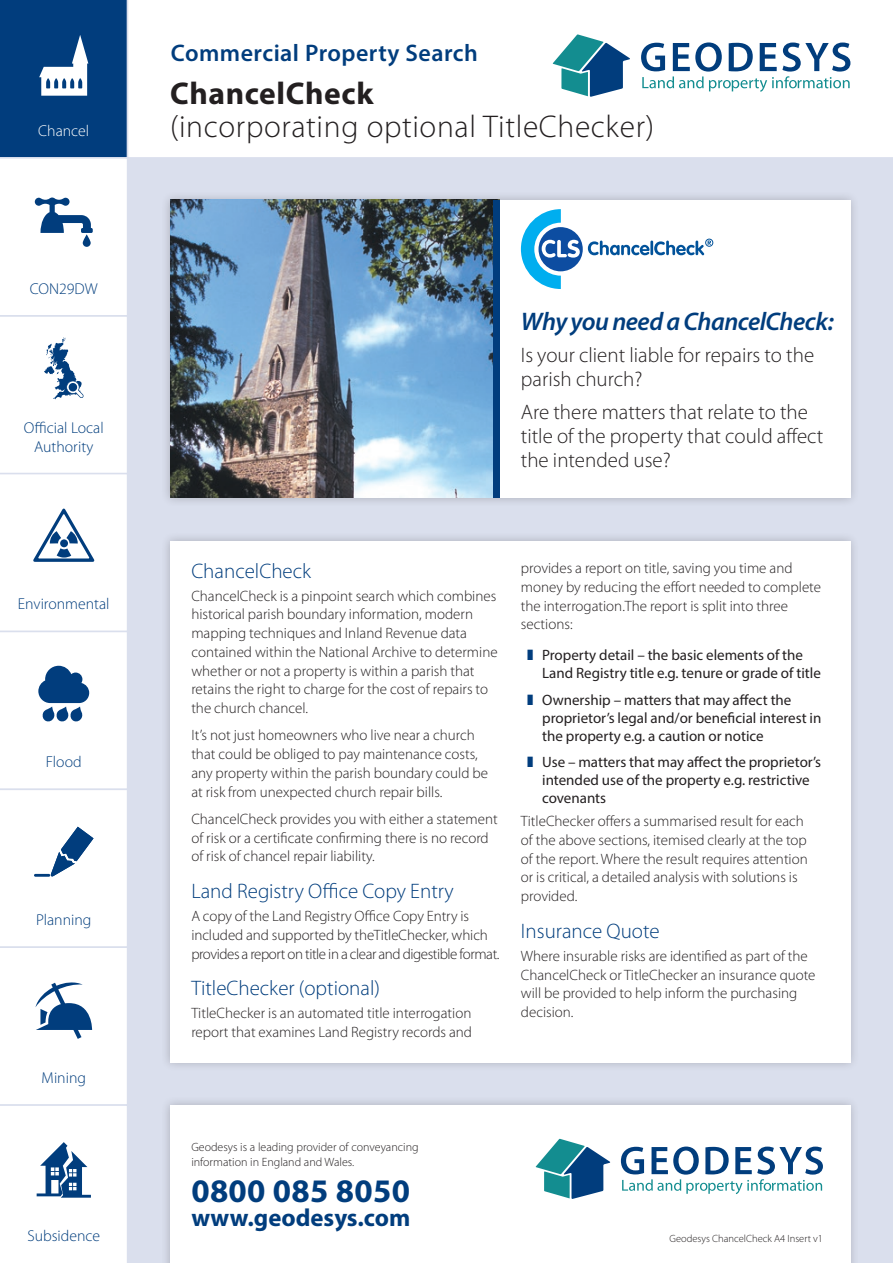
<style>
.page{position:relative;width:893px;height:1263px;background:#dadfed}
.page>*{position:absolute;margin:0;border:0;box-sizing:border-box;transform-origin:0 0}
.t1{font:700 33px "Myriad Pro";letter-spacing:.01em;color:#013d7d}
.t2{font:300 31.5px "Myriad Pro";letter-spacing:.02em;color:#231f20}
.t3{font:700 31.5px "Myriad Pro";letter-spacing:.02em;color:#231f20}
.t4{font:italic 600 25.5px "Myriad Pro";letter-spacing:-.02em;color:#013d7d}
.t5{font:700 24.75px "Myriad Pro";color:#013d7d}
.t6{font:600 24px "Myriad Pro";letter-spacing:.02em;color:#013d7d}
.t7{font:300 21px/24px "Myriad Pro";color:#231f20}
.t8{font:300 21px "Myriad Pro";color:#013d7d}
.t9{font:300 15.75px/18.9px "Myriad Pro";color:#013d7d;text-align:center}
.t10{font:300 15.75px "Myriad Pro";color:#fff}
.t11{font:300 15px/18.8px "Myriad Pro";color:#231f20}
.t12{font:15px/18px "Myriad Pro";color:#231f20}
.t13{font:300 12px/15px "Myriad Pro";color:#231f20}
.t14{font:300 10.5px "Myriad Pro";color:#231f20}
.s1{color:#013d7d}
</style>
<div class="page">
<svg style="left:0;top:0;width:127px;height:1263px;background:#d4dee9"></svg>
<div style="left:128px;top:0;width:765px;height:157px;background:#fff"></div>
<div style="left:161px;top:1095px;width:699px;height:168px;background:#231f20;opacity:.24"></div>
<div style="left:170px;top:1105px;width:680px;height:158px;background:#fff"></div>
<svg style="left:536px;top:1139px;width:74px;height:60px"></svg>
<svg style="left:621px;top:1146px;width:202px;height:48px"></svg>
<svg style="left:553px;top:34px;width:77px;height:63px;background:#67a0b4"></svg>
<svg style="left:641px;top:42px;width:209px;height:50px;background:#b6cbda"></svg>
<div style="left:161px;top:531px;width:699px;height:541px;background:#231f20;opacity:.24"></div>
<div style="left:170px;top:541px;width:680px;height:521px;background:#fff"></div>
<div style="left:161px;top:190px;width:699px;height:317px;background:#231f20;opacity:.24"></div>
<div style="left:170px;top:200px;width:680px;height:297px;background:#fff"></div>
<img style="left:170px;top:200px;width:323px;height:297px">
<div style="left:493px;top:200px;width:7px;height:297px;background:#013d7d"></div>
<svg style="left:588px;top:239px;width:125px;height:16px"></svg>
<svg style="left:538px;top:227px;width:45px;height:44px"></svg>
<svg style="left:521px;top:209px;width:59px;height:80px"></svg>
<p class="t10" style="left:38px;top:121px;width:53px">Chancel</p>
<p class="t9" style="left:30px;top:279px;width:69px">CON29DW</p>
<p class="t9" style="left:24px;top:418px;width:81px">Official Local<br>Authority</p>
<p class="t9" style="left:18px;top:595px;width:93px">Environmental</p>
<p class="t9" style="left:46px;top:752px;width:37px">Flood</p>
<p class="t9" style="left:36px;top:910px;width:57px">Planning</p>
<p class="t9" style="left:42px;top:1068px;width:46px">Mining</p>
<p class="t9" style="left:27px;top:1226px;width:74px">Subsidence</p>
<h3 class="t6" style="left:171px;top:38px;width:309px">Commercial Property Search</h3>
<h2 class="t3" style="left:170px;top:73px;width:205px">ChancelCheck</h2>
<h2 class="t2" style="left:170px;top:108px;width:485px">(incorporating optional TitleChecker)</h2>
<h3 class="t4" style="left:521px;top:305px;width:314px">Why you need a ChancelCheck:</h3>
<h3 class="t7" style="left:521px;top:343px;width:295px">Is your client liable for repairs to the parish church?</h3>
<h3 class="t7" style="left:521px;top:399px;width:304px">Are there matters that relate to the title of the property that could affect the intended use?</h3>
<h3 class="t8" style="left:191px;top:558px;width:121px">ChancelCheck</h3>
<p class="t11" style="left:191px;top:586px;width:308px">ChancelCheck is a pinpoint search which combines historical parish boundary information, modern mapping techniques and Inland Revenue data contained within the National Archive to determine whether or not a property is within a parish that retains the right to charge for the cost of repairs to the church chancel.</p>
<p class="t11" style="left:191px;top:726px;width:298px">It’s not just homeowners who live near a church that could be obliged to pay maintenance costs, any property within the parish boundary could be at risk from unexpected church repair bills.</p>
<p class="t11" style="left:191px;top:809px;width:308px">ChancelCheck provides you with either a statement of risk or a certificate confirming there is no record of risk of chancel repair liability.</p>
<h3 class="t8" style="left:191px;top:878px;width:264px">Land Registry Office Copy Entry</h3>
<p class="t11" style="left:191px;top:907px;width:310px">A copy of the Land Registry Office Copy Entry is included and supported by theTitleChecker, which provides a report on title in a clear and digestible format.</p>
<h3 class="t8" style="left:191px;top:976px;width:190px">TitleChecker (optional)</h3>
<p class="t11" style="left:191px;top:1004px;width:282px">TitleChecker is an automated title interrogation report that examines Land Registry records and</p>
<p class="t11" style="left:521px;top:559px;width:302px">provides a report on title, saving you time and money by reducing the effort needed to complete the interrogation.The report is split into three sections:</p>
<p class="t12" style="left:542px;top:646px;width:280px;text-indent:-15px"><span class="s1">❚</span> Property detail – the basic elements of the<br>Land Registry title e.g. tenure or grade of title</p>
<p class="t12" style="left:542px;top:690px;width:281px;text-indent:-15px"><span class="s1">❚</span> Ownership – matters that may affect the proprietor’s legal and/or beneficial interest in the property e.g. a caution or notice</p>
<p class="t12" style="left:542px;top:753px;width:281px;text-indent:-15px"><span class="s1">❚</span> Use – matters that may affect the proprietor’s intended use of the property e.g. restrictive covenants</p>
<p class="t11" style="left:521px;top:812px;width:288px">TitleChecker offers a summarised result for each of the above sections, itemised clearly at the top of the report. Where the result requires attention or is critical, a detailed analysis with solutions is provided.</p>
<h3 class="t8" style="left:521px;top:918px;width:140px">Insurance Quote</h3>
<p class="t11" style="left:521px;top:946px;width:296px">Where insurable risks are identified as part of the ChancelCheck or TitleChecker an insurance quote will be provided to help inform the purchasing decision.</p>
<p class="t13" style="left:191px;top:1139px;width:229px">Geodesys is a leading provider of conveyancing information in England and Wales.</p>
<h1 class="t1" style="left:191px;top:1170px;width:220px">0800 085 8050</h1>
<h3 class="t5" style="left:191px;top:1202px;width:220px">www.geodesys.com</h3>
<p class="t14" style="left:669px;top:1232px;width:155px">Geodesys ChancelCheck A4 Insert v1</p>
</div>
